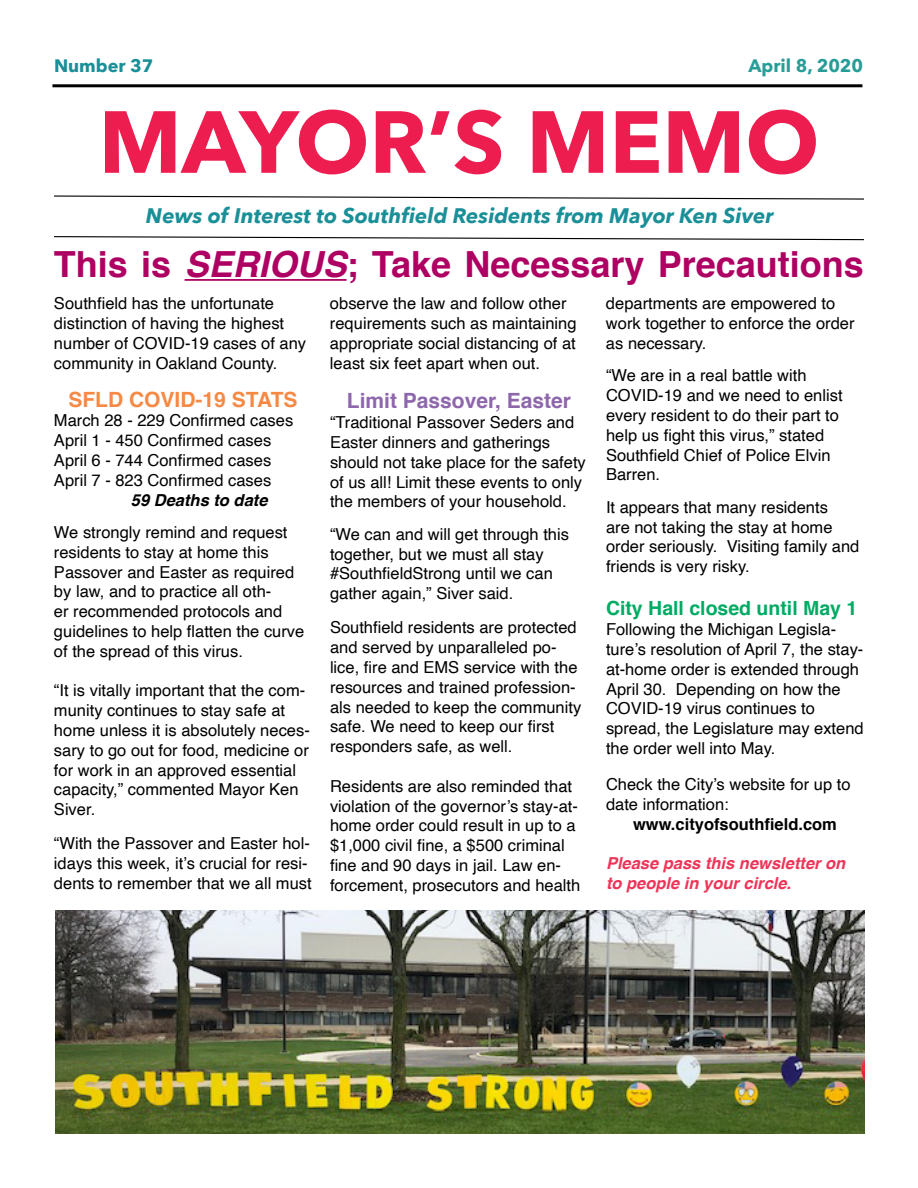
<style>
.page{position:relative;width:918px;height:1188px;background:#fff}
.page>*{position:absolute;margin:0;border:0;box-sizing:border-box;transform-origin:0 0}
.t1{font:700 87px "Avenir Next";color:#ed1d50}
.t2{font:700 36px "Helvetica";color:#ae0062}
.t3{font:italic 700 21px "Avenir Next";color:#198f97}
.t4{font:700 21px "Helvetica";color:#8e66ac}
.t5{font:700 21px "Helvetica";color:#f68944}
.t6{font:700 19.5px "Helvetica";color:#00aa63}
.t7{font:700 18px "Avenir Next";color:#289d98}
.t8{font:700 18px "Avenir Next";color:#198f97}
.t9{font:16.5px/19.8px "Helvetica";color:#000}
.t10{font:italic 700 16.5px/19.8px "Helvetica";color:#ee3458}
.t11{font:700 16.5px "Helvetica";color:#000}
.t12{font:italic 700 16.5px "Helvetica";color:#000}
.s1{font-style:italic}
</style>
<div class="page">
<hr style="left:52px;top:84px;width:810px;height:3px;background:#000">
<svg style="left:54px;top:195px;width:810px;height:5px"></svg>
<svg style="left:54px;top:236px;width:810px;height:5px"></svg>
<hr style="left:185px;top:279px;width:162px;height:2px;background:#ae0062">
<img style="left:56px;top:911px;width:808px;height:223px">
<p class="t8" style="left:54px;top:50px;width:101px">Number 37</p>
<p class="t7" style="left:748px;top:50px;width:116px">April 8, 2020</p>
<h1 class="t1" style="left:99px;top:67px;width:722px">MAYOR’S MEMO</h1>
<p class="t3" style="left:146px;top:197px;width:629px">News of Interest to Southfield Residents from Mayor Ken Siver</p>
<h2 class="t2" style="left:54px;top:235px;width:811px">This is <span class="s1">SERIOUS</span>; Take Necessary Precautions</h2>
<p class="t9" style="left:54px;top:294px;width:254px">Southfield has the unfortunate distinction of having the highest number of COVID-19 cases of any community in Oakland County.</p>
<p class="t5" style="left:68px;top:382px;width:231px">SFLD COVID-19 STATS</p>
<p class="t9" style="left:54px;top:411px;width:241px">March 28 - 229 Confirmed cases<br>April 1 - 450 Confirmed cases<br>April 6 - 744 Confirmed cases<br>April 7 - 823 Confirmed cases</p>
<p class="t12" style="left:131px;top:486px;width:138px">59 Deaths to date</p>
<p class="t9" style="left:54px;top:523px;width:252px">We strongly remind and request residents to stay at home this<br>Passover and Easter as required by law, and to practice all oth-<br>er recommended protocols and guidelines to help flatten the curve of the spread of this virus.</p>
<p class="t9" style="left:54px;top:681px;width:257px">“It is vitally important that the com&shy;munity continues to stay safe at home unless it is absolutely neces&shy;sary to go out for food, medicine or for work in an approved essential capacity,” commented Mayor Ken<br>Siver.</p>
<p class="t9" style="left:54px;top:834px;width:259px">“With the Passover and Easter hol&shy;idays this week, it’s crucial for resi&shy;dents to remember that we all must</p>
<p class="t9" style="left:330px;top:294px;width:248px">observe the law and follow other requirements such as maintaining appropriate social distancing of at least six feet apart when out.</p>
<p class="t4" style="left:347px;top:384px;width:226px">Limit Passover, Easter</p>
<p class="t9" style="left:330px;top:413px;width:257px">“Traditional Passover Seders and Easter dinners and gatherings should not take place for the safety of us all! Limit these events to only the members of your household.</p>
<p class="t9" style="left:330px;top:525px;width:241px">“We can and will get through this together, but we must all stay #SouthfieldStrong until we can gather again,” Siver said.</p>
<p class="t9" style="left:330px;top:618px;width:253px">Southfield residents are protected and served by unparalleled po&shy;lice, fire and EMS service with the resources and trained profession&shy;als needed to keep the community safe. We need to keep our first responders safe, as well.</p>
<p class="t9" style="left:330px;top:777px;width:252px">Residents are also reminded that violation of the governor’s stay-at&shy;home order could result in up to a $1,000 civil fine, a $500 criminal fine and 90 days in jail. Law en&shy;forcement, prosecutors and health</p>
<p class="t9" style="left:606px;top:294px;width:250px">departments are empowered to work together to enforce the order as necessary.</p>
<p class="t9" style="left:606px;top:366px;width:238px">“We are in a real battle with<br>COVID-19 and we need to enlist every resident to do their part to help us fight this virus,” stated<br>Southfield Chief of Police Elvin<br>Barren.</p>
<p class="t9" style="left:606px;top:498px;width:255px">It appears that many residents<br>are not taking the stay at home order seriously. Visiting family and friends is very risky.</p>
<p class="t6" style="left:606px;top:593px;width:253px">City Hall closed until May 1</p>
<p class="t9" style="left:606px;top:620px;width:259px">Following the Michigan Legisla&shy;ture’s resolution of April 7, the stay&shy;at-home order is extended through<br>April 30. Depending on how the<br>COVID-19 virus continues to spread, the Legislature may extend the order well into May.</p>
<p class="t9" style="left:606px;top:775px;width:246px">Check the City’s website for up to date information:</p>
<p class="t11" style="left:633px;top:810px;width:205px">www.cityofsouthfield.com</p>
<p class="t10" style="left:606px;top:854px;width:241px">Please pass this newsletter on to people in your circle.</p>
</div>
